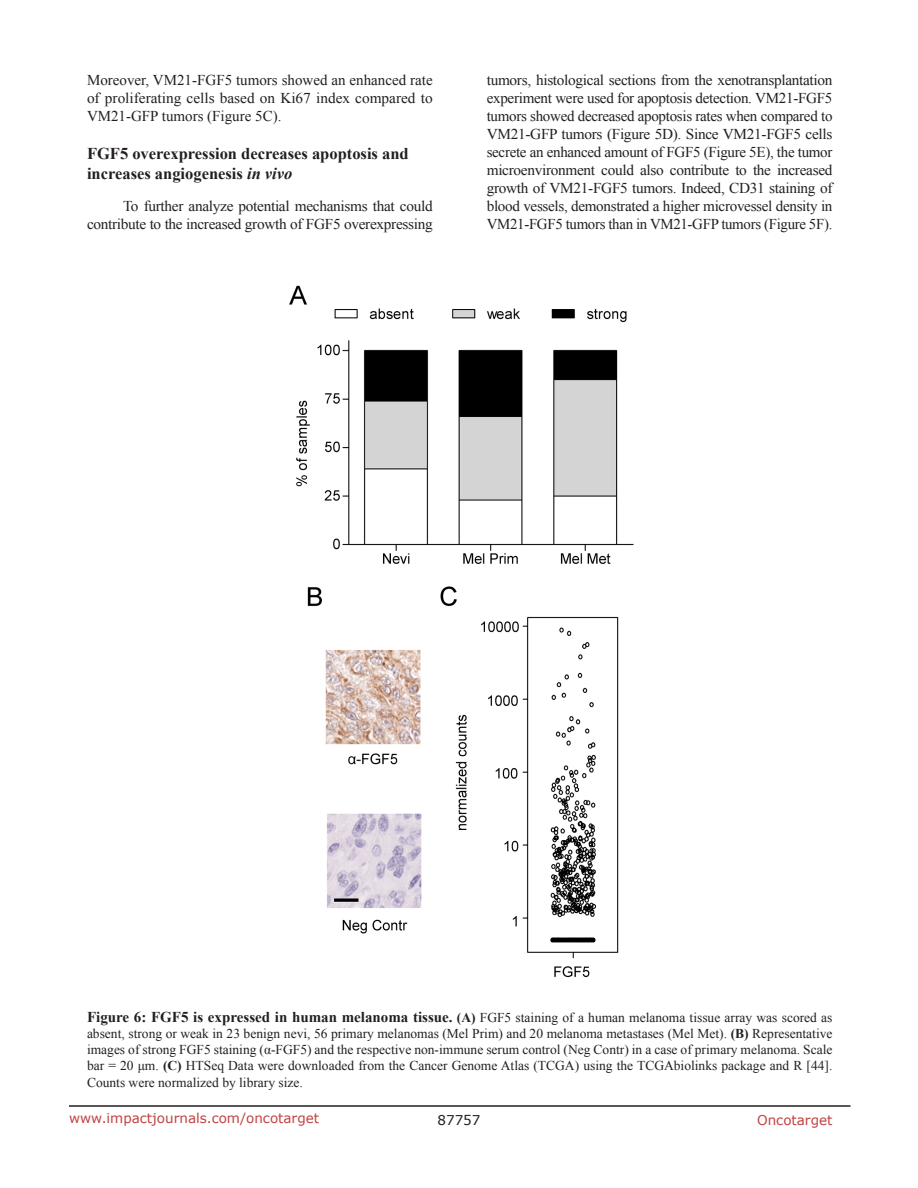
<style>
.page{position:relative;width:918px;height:1188px;background:#fff}
.page>*{position:absolute;margin:0;border:0;box-sizing:border-box;transform-origin:0 0}
.SubHeading{font:700 16.5px/19.8px "Times New Roman";color:#231f20}
.BodyText{font:15px/18px "Times New Roman";letter-spacing:-.02em;color:#231f20;text-align:justify}
.figuretext{font:13.5px/16.2px "Times New Roman";color:#231f20;text-align:justify}
.t1{font:13.5px "Verdana";color:#c24141}
.t2{font:13.5px "Verdana";color:#231f20}
.s1{font-style:italic}
.s2{font-weight:700;font-size:15px}
.s3{font-weight:700}
</style>
<div class="page">
<hr style="left:69px;top:1105px;width:781px;height:2px;background:#231f20">
<img style="left:289px;top:285px;width:345px;height:693px">
<p class="BodyText" style="left:87px;top:71px;width:347px">Moreover, VM21-FGF5 tumors showed an enhanced rate of proliferating cells based on Ki67 index compared to VM21-GFP tumors (Figure 5C).</p>
<p class="SubHeading" style="left:87px;top:143px;width:323px">FGF5 overexpression decreases apoptosis and increases angiogenesis <span class="s1">in vivo</span></p>
<p class="BodyText" style="left:87px;top:196px;width:347px;text-align:right">To further analyze potential mechanisms that could contribute to the increased growth of FGF5 overexpressing</p>
<p class="BodyText" style="left:487px;top:71px;width:347px">tumors, histological sections from the xenotransplantation experiment were used for apoptosis detection. VM21-FGF5 tumors showed decreased apoptosis rates when compared to VM21-GFP tumors (Figure 5D). Since VM21-FGF5 cells secrete an enhanced amount of FGF5 (Figure 5E), the tumor microenvironment could also contribute to the increased growth of VM21-FGF5 tumors. Indeed, CD31 staining of blood vessels, demonstrated a higher microvessel density in VM21-FGF5 tumors than in VM21-GFP tumors (Figure 5F).</p>
<p class="figuretext" style="left:87px;top:1009px;width:747px"><span class="s2">Figure 6: FGF5 is expressed in human melanoma tissue.</span> <span class="s3">(A)</span> FGF5 staining of a human melanoma tissue array was scored as absent, strong or weak in 23 benign nevi, 56 primary melanomas (Mel Prim) and 20 melanoma metastases (Mel Met). <span class="s3">(B)</span> Representative images of strong FGF5 staining (α-FGF5) and the respective non-immune serum control (Neg Contr) in a case of primary melanoma. Scale bar = 20 μm. <span class="s3">(C)</span> HTSeq Data were downloaded from the Cancer Genome Atlas (TCGA) using the TCGAbiolinks package and R [44].<br>Counts were normalized by library size.</p>
<p class="t1" style="left:69px;top:1109px;width:252px">www.impactjournals.com/oncotarget</p>
<p class="t2" style="left:438px;top:1111px;width:44px">87757</p>
<p class="t1" style="left:757px;top:1111px;width:77px">Oncotarget</p>
</div>
